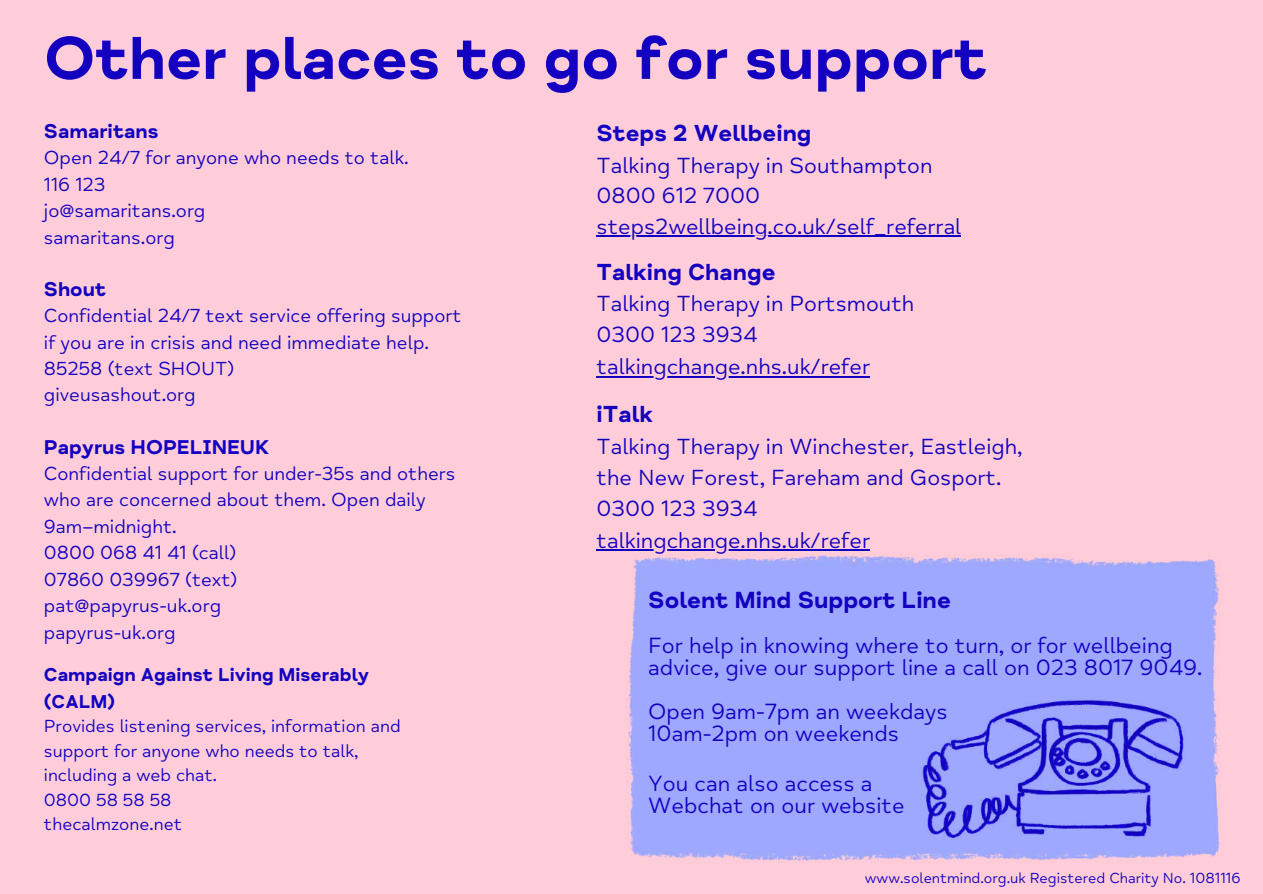
<style>
.page{position:relative;width:1263px;height:894px;background:#fff}
.page>*{position:absolute;margin:0;border:0;box-sizing:border-box;transform-origin:0 0}
.t1{font:700 61.8px "Mind Meridian";color:#1300c1}
.t2{font:23.85px "Mind Meridian Display";color:#1300c1}
.t3{font:700 23.7px "Mind Meridian";color:#1300c1}
.t4{font:22.5px/21.9px "Mind Meridian";color:#1300c1}
.t5{font:22.35px/31.3px "Mind Meridian";color:#1300c1}
.t6{font:700 20.4px "Mind Meridian";color:#1300c1}
.t7{font:19.35px/26.4px "Mind Meridian";color:#1300c1}
.t8{font:700 18.9px/26.1px "Mind Meridian";color:#1300c1}
.t9{font:17.85px/24.5px "Mind Meridian";color:#1300c1}
.t10{font:14.85px "Mind Meridian";color:#1300c1}
</style>
<div class="page">
<div style="left:0;top:0;width:1263px;height:893px;background:#ffcdd9"></div>
<img style="left:626px;top:554px;width:594px;height:308px">
<img style="left:910px;top:684px;width:288px;height:166px">
<hr style="left:596px;top:235px;width:365px;height:2px;background:#1300c1">
<hr style="left:596px;top:375px;width:274px;height:2px;background:#1300c1">
<hr style="left:596px;top:549px;width:274px;height:2px;background:#1300c1">
<h1 class="t1" style="left:44px;top:21px;width:945px">Other places to go for support</h1>
<p class="t6" style="left:44px;top:119px;width:116px">Samaritans</p>
<p class="t7" style="left:44px;top:145px;width:366px">Open 24/7 for anyone who needs to talk.<br>116 123<br>jo@samaritans.org<br>samaritans.org</p>
<p class="t6" style="left:44px;top:276px;width:64px">Shout</p>
<p class="t7" style="left:44px;top:303px;width:419px">Confidential 24/7 text service offering support if you are in crisis and need immediate help.<br>85258 (text SHOUT)<br>giveusashout.org</p>
<p class="t6" style="left:44px;top:434px;width:227px">Papyrus HOPELINEUK</p>
<p class="t7" style="left:44px;top:460px;width:413px">Confidential support for under-35s and others who are concerned about them. Open daily<br>9am–midnight.<br>0800 068 41 41 (call)<br>07860 039967 (text)<br>pat@papyrus-uk.org<br>papyrus-uk.org</p>
<p class="t8" style="left:44px;top:662px;width:327px">Campaign Against Living Miserably (CALM)</p>
<p class="t9" style="left:44px;top:714px;width:358px">Provides listening services, information and support for anyone who needs to talk, including a web chat.<br>0800 58 58 58<br>thecalmzone.net</p>
<p class="t3" style="left:596px;top:119px;width:216px">Steps 2 Wellbeing</p>
<p class="t5" style="left:596px;top:150px;width:366px;line-height:30.6px">Talking Therapy in Southampton<br>0800 612 7000 steps2wellbeing.co.uk/self_referral</p>
<p class="t3" style="left:596px;top:257px;width:180px">Talking Change</p>
<p class="t5" style="left:596px;top:288px;width:319px">Talking Therapy in Portsmouth<br>0300 123 3934 talkingchange.nhs.uk/refer</p>
<p class="t3" style="left:596px;top:400px;width:58px">iTalk</p>
<p class="t5" style="left:596px;top:430px;width:428px">Talking Therapy in Winchester, Eastleigh, the New Forest, Fareham and Gosport.<br>0300 123 3934 talkingchange.nhs.uk/refer</p>
<p class="t2" style="left:648px;top:585px;width:304px">Solent Mind Support Line</p>
<p class="t4" style="left:648px;top:634px;width:556px">For help in knowing where to turn, or for wellbeing advice, give our support line a call on 023 8017 9049.</p>
<p class="t4" style="left:648px;top:700px;width:301px">Open 9am-7pm an weekdays<br>10am-2pm on weekends</p>
<p class="t4" style="left:648px;top:772px;width:258px">You can also access a<br>Webchat on our website</p>
<p class="t10" style="left:865px;top:869px;width:377px">www.solentmind.org.uk Registered Charity No. 1081116</p>
</div>
